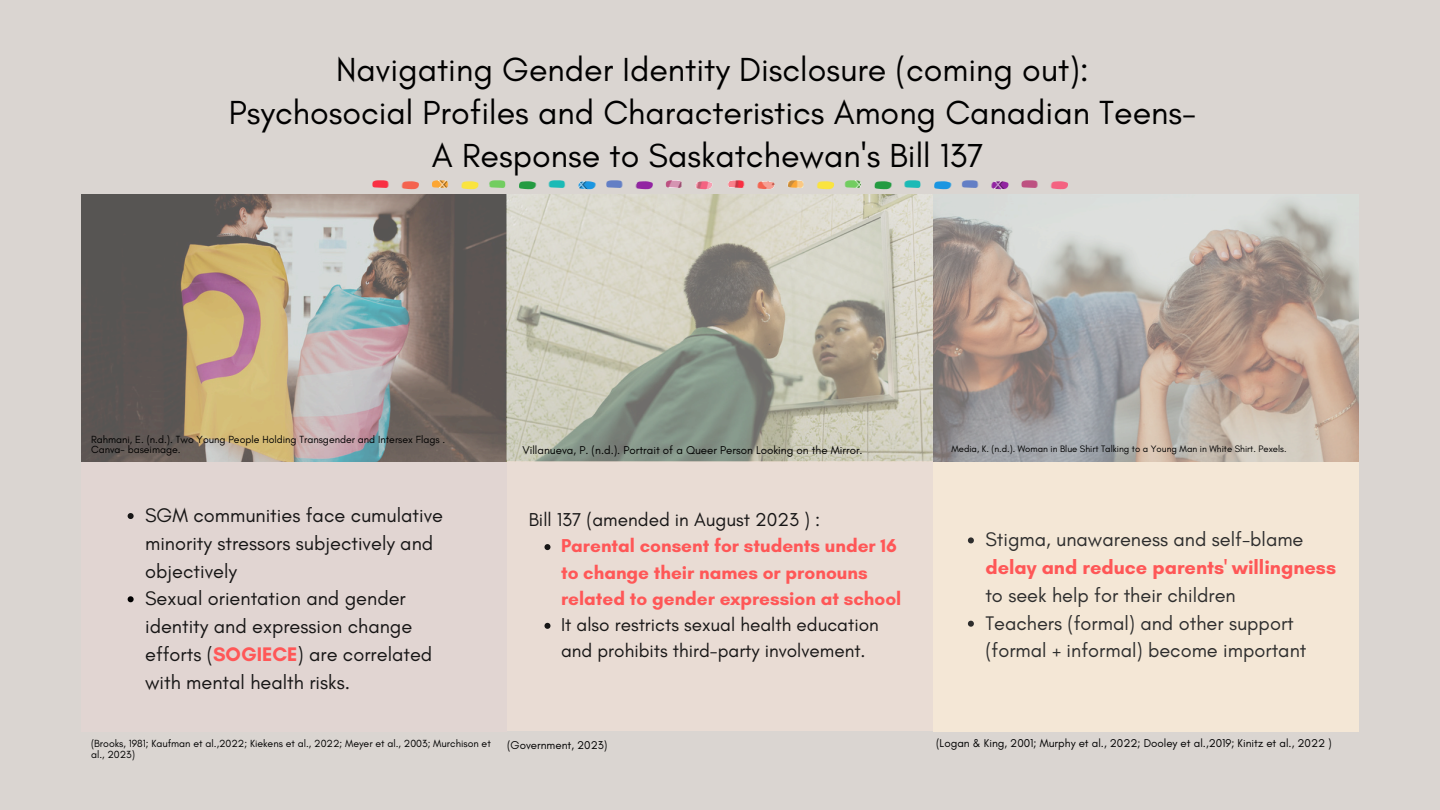
<style>
.page{position:relative;width:1440px;height:810px;background:#dad5d1}
.page>*{position:absolute;margin:0;border:0;box-sizing:border-box;transform-origin:0 0}
.t1{font:34px/42.8px "Glacial Indifference";color:#000;text-align:center}
.t2{font:20px/27.8px "Glacial Indifference";color:#171616}
.t3{font:20px/27.8px "Glacial Indifference";color:#2d2d2d}
.t4{font:19px/26.2px "Glacial Indifference";color:#171616}
.t5{font:700 19px/26.2px "Glacial Indifference";color:#ff5757}
.t6{font:11.5px "Glacial Indifference";color:#000}
.t7{font:10.5px/10.5px "Glacial Indifference";color:#000}
.t8{font:9.5px "Glacial Indifference";color:#000}
.s1{font-weight:700;color:#ff5757}
</style>
<div class="page">
<img style="left:81px;top:195px;width:1278px;height:267px">
<div style="left:933px;top:462px;width:426px;height:270px;background:#f4e7d6"></div>
<div style="left:507px;top:461px;width:426px;height:270px;background:#e9dcd4"></div>
<div style="left:81px;top:462px;width:426px;height:270px;background:#e1d5d2"></div>
<svg style="left:128px;top:513px;width:6px;height:6px"></svg>
<svg style="left:128px;top:596px;width:6px;height:6px"></svg>
<svg style="left:544px;top:544px;width:6px;height:6px"></svg>
<svg style="left:544px;top:623px;width:6px;height:6px"></svg>
<svg style="left:968px;top:537px;width:6px;height:6px"></svg>
<svg style="left:968px;top:621px;width:6px;height:6px"></svg>
<img style="left:373px;top:181px;width:694px;height:9px">
<p class="t1" style="left:229px;top:48px;width:969px">Navigating Gender Identity Disclosure (coming out):<br>Psychosocial Profiles and Characteristics Among Canadian Teens-<br>A Response to Saskatchewan's Bill 137</p>
<p class="t7" style="left:91px;top:434px;width:356px">Rahmani, E. (n.d.). Two Young People Holding Transgender and Intersex Flags .<br>Canva- baseimage.</p>
<h3 class="t6" style="left:522px;top:443px;width:342px">Villanueva, P. (n.d.). Portrait of a Queer Person Looking on the Mirror.</h3>
<p class="t8" style="left:951px;top:443px;width:337px">Media, K. (n.d.). Woman in Blue Shirt Talking to a Young Man in White Shirt. Pexels.</p>
<h1 class="t2" style="left:145px;top:501px;width:299px">SGM communities face cumulative minority stressors subjectively and objectively</h1>
<p class="t2" style="left:145px;top:584px;width:289px">Sexual orientation and gender identity and expression change efforts (<span class="s1">SOGIECE</span>) are correlated with mental health risks.</p>
<p class="t4" style="left:529px;top:506px;width:293px">Bill 137 (amended in August 2023 ) :</p>
<p class="t5" style="left:561px;top:533px;width:342px">Parental consent for students under 16 to change their names or pronouns related to gender expression at school</p>
<h3 class="t4" style="left:561px;top:611px;width:319px">It also restricts sexual health education and prohibits third-party involvement.</h3>
<h2 class="t3" style="left:985px;top:526px;width:352px">Stigma, unawareness and self-blame <span class="s1">delay and reduce parents' willingness </span>to seek help for their children</h2>
<p class="t3" style="left:985px;top:609px;width:323px">Teachers (formal) and other support (formal + informal) become important</p>
<h3 class="t7" style="left:91px;top:738px;width:401px">(Brooks, 1981; Kaufman et al.,2022; Kiekens et al., 2022; Meyer et al., 2003; Murchison et al., 2023)</h3>
<h3 class="t6" style="left:507px;top:738px;width:102px">(Government, 2023)</h3>
<p class="t6" style="left:936px;top:736px;width:397px">(Logan &amp; King, 2001; Murphy et al., 2022; Dooley et al.,2019; Kinitz et al., 2022 )</p>
</div>
